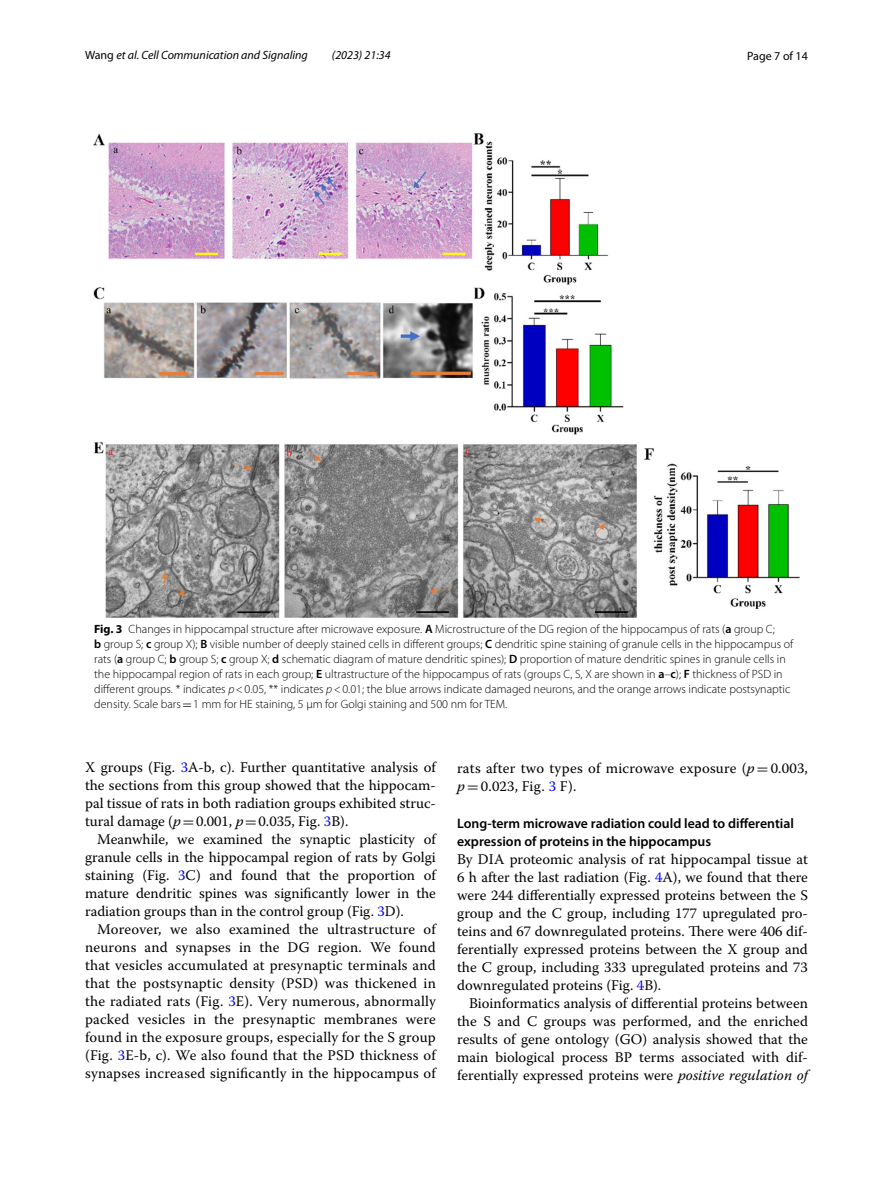
<style>
.page{position:relative;width:893px;height:1187px;background:#fff}
.page>*{position:absolute;margin:0;border:0;box-sizing:border-box;transform-origin:0 0}
.t1{font:14.7px/18px "Warnock Pro";color:#000;text-align:justify}
.t2{font:600 13.8px/18px "Myriad Pro";color:#000}
.t3{font:300 12px/15px "Myriad Pro";color:#000}
.t4{font:italic 12px "Myriad Pro";color:#000}
.t5{font:12px "Myriad Pro";color:#000}
.s1{font-style:normal}
.s2{font-weight:700}
.s3{font-weight:600}
.s4{font-style:italic}
.s5{font-family:"MTSY";font-weight:400}
.s6{color:#00f}
.s7{font-family:"MTSY"}
</style>
<div class="page">
<img style="left:94px;top:133px;width:706px;height:485px">
<p class="t4" style="left:85px;top:48px;width:224px"><span class="s1">Wang</span> et al. Cell Communication and Signaling</p>
<p class="t4" style="left:332px;top:48px;width:60px">(2023) 21:34</p>
<p class="t5" style="left:747px;top:48px;width:62px">Page 7 of 14</p>
<p class="t3" style="left:94px;top:621px;width:701px"><span class="s2">Fig. 3</span> Changes in hippocampal structure after microwave exposure. <span class="s3">A</span> Microstructure of the DG region of the hippocampus of rats (<span class="s3">a</span> group C;<br><span class="s3">b</span> group S; <span class="s3">c</span> group X); <span class="s3">B</span> visible number of deeply stained cells in different groups; <span class="s3">C</span> dendritic spine staining of granule cells in the hippocampus of rats (<span class="s3">a</span> group C; <span class="s3">b</span> group S; <span class="s3">c</span> group X; <span class="s3">d</span> schematic diagram of mature dendritic spines); <span class="s3">D</span> proportion of mature dendritic spines in granule cells in the hippocampal region of rats in each group; <span class="s3">E</span> ultrastructure of the hippocampus of rats (groups C, S, X are shown in <span class="s3">a</span>–<span class="s3">c</span>); <span class="s3">F</span> thickness of PSD in different groups. * indicates <span class="s4">p</span>&lt;0.05, ** indicates <span class="s4">p</span>&lt;0.01; the blue arrows indicate damaged neurons, and the orange arrows indicate postsynaptic density. Scale bars<span class="s5">=</span>1 mm for HE staining, 5 μm for Golgi staining and 500 nm for TEM.</p>
<p class="t1" style="left:85px;top:757px;width:352px">X groups (Fig. <span class="s6">3</span>A-b, c). Further quantitative analysis of the sections from this group showed that the hippocam&shy;pal tissue of rats in both radiation groups exhibited struc&shy;tural damage (<span class="s4">p</span><span class="s7">=</span>0.001, <span class="s4">p</span><span class="s7">=</span>0.035, Fig. <span class="s6">3</span>B).</p>
<p class="t1" style="left:85px;top:829px;width:352px;text-indent:12px">Meanwhile, we examined the synaptic plasticity of granule cells in the hippocampal region of rats by Golgi staining (Fig. <span class="s6">3</span>C) and found that the proportion of mature dendritic spines was significantly lower in the radiation groups than in the control group (Fig. <span class="s6">3</span>D).</p>
<p class="t1" style="left:85px;top:919px;width:352px;text-indent:12px">Moreover, we also examined the ultrastructure of neurons and synapses in the DG region. We found that vesicles accumulated at presynaptic terminals and that the postsynaptic density (PSD) was thickened in the radiated rats (Fig. <span class="s6">3</span>E). Very numerous, abnormally packed vesicles in the presynaptic membranes were found in the exposure groups, especially for the S group (Fig. <span class="s6">3</span>E-b, c). We also found that the PSD thickness of synapses increased significantly in the hippocampus of</p>
<p class="t1" style="left:457px;top:759px;width:352px">rats after two types of microwave exposure (<span class="s4">p</span><span class="s7">=</span>0.003, <span class="s4">p</span><span class="s7">=</span>0.023, Fig. <span class="s6">3</span> F).</p>
<p class="t2" style="left:457px;top:813px;width:338px">Long‑term microwave radiation could lead to differential expression of proteins in the hippocampus</p>
<p class="t1" style="left:457px;top:849px;width:352px">By DIA proteomic analysis of rat hippocampal tissue at 6 h after the last radiation (Fig. <span class="s6">4</span>A), we found that there were 244 differentially expressed proteins between the S group and the C group, including 177 upregulated pro&shy;teins and 67 downregulated proteins. There were 406 dif&shy;ferentially expressed proteins between the X group and the C group, including 333 upregulated proteins and 73 downregulated proteins (Fig. <span class="s6">4</span>B).</p>
<p class="t1" style="left:457px;top:993px;width:352px;text-indent:12px">Bioinformatics analysis of differential proteins between the S and C groups was performed, and the enriched results of gene ontology (GO) analysis showed that the main biological process BP terms associated with dif&shy;ferentially expressed proteins were <span class="s4">positive regulation of</span></p>
</div>
